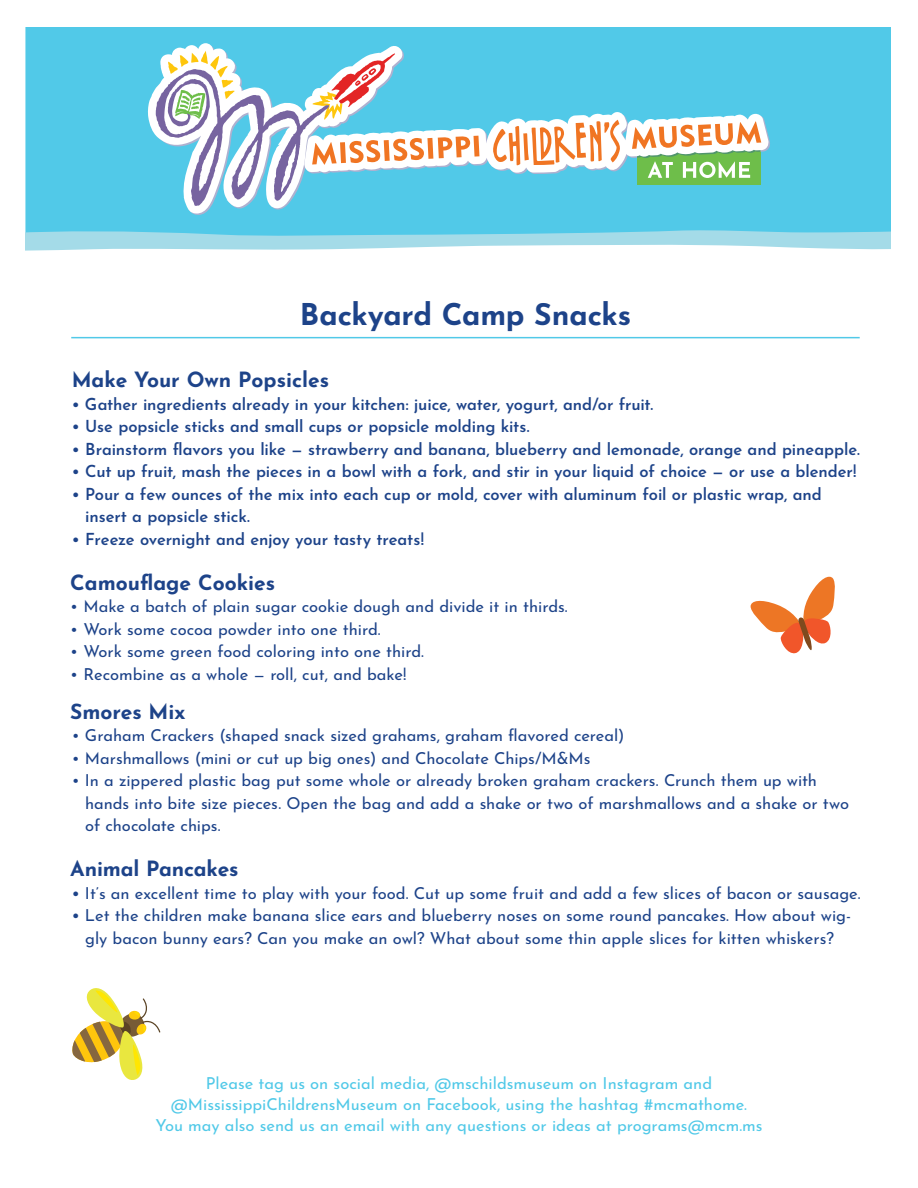
<style>
.page{position:relative;width:918px;height:1188px;background:#fff}
.page>*{position:absolute;margin:0;border:0;box-sizing:border-box;transform-origin:0 0}
.Paragraph_Style_4{font:700 30px "Josefin Sans";letter-spacing:-.01em;color:#1d4389}
.t1{font:700 21px "Josefin Sans";color:#1d4389}
.t2{font:16.5px/22.5px "Josefin Sans";color:#1d4389}
.t3{font:600 16.5px/22.5px "Josefin Sans";letter-spacing:-.005em;color:#1d4389}
.t4{font:16.5px "Josefin Sans";color:#51c9e8}
.s1{font-weight:600}
</style>
<div class="page">
<svg style="left:750px;top:576px;width:85px;height:78px"></svg>
<svg style="left:72px;top:988px;width:88px;height:92px"></svg>
<div style="left:25px;top:27px;width:866px;height:216px;background:#51c9e8"></div>
<svg style="left:25px;top:226px;width:866px;height:25px"></svg>
<svg style="left:148px;top:43px;width:621px;height:171px"></svg>
<hr style="left:71px;top:337px;width:789px;height:1px;background:#51c9e8">
<p class="Paragraph_Style_4" style="left:300px;top:288px;width:333px">Backyard Camp Snacks</p>
<p class="t1" style="left:72px;top:361px;width:259px">Make Your Own Popsicles</p>
<p class="t3" style="left:72px;top:391px;width:583px">• Gather ingredients already in your kitchen: juice, water, yogurt, and/or fruit.</p>
<p class="t3" style="left:72px;top:413px;width:459px">• Use popsicle sticks and small cups or popsicle molding kits.</p>
<p class="t3" style="left:72px;top:436px;width:790px">• Brainstorm flavors you like — strawberry and banana, blueberry and lemonade, orange and pineapple.</p>
<p class="t3" style="left:72px;top:458px;width:786px">• Cut up fruit, mash the pieces in a bowl with a fork, and stir in your liquid of choice — or use a blender!</p>
<p class="t3" style="left:85px;top:481px;width:738px;text-indent:-14px">• Pour a few ounces of the mix into each cup or mold, cover with aluminum foil or plastic wrap, and insert a popsicle stick.</p>
<p class="t3" style="left:72px;top:526px;width:354px">• Freeze overnight and enjoy your tasty treats!</p>
<p class="t1" style="left:70px;top:564px;width:206px">Camouflage Cookies</p>
<p class="t2" style="left:70px;top:593px;width:499px">• Make a batch of plain sugar cookie dough and divide it in thirds.</p>
<p class="t2" style="left:70px;top:616px;width:312px">• Work some cocoa powder into one third.</p>
<p class="t2" style="left:70px;top:638px;width:355px">• Work some green food coloring into one third.</p>
<p class="t2" style="left:70px;top:661px;width:338px">• Recombine as a whole — roll, cut, and bake!</p>
<p class="t1" style="left:70px;top:693px;width:117px">Smores Mix</p>
<p class="t2" style="left:72px;top:722px;width:554px">• Graham Crackers (shaped snack sized grahams, graham flavored cereal)</p>
<p class="t2" style="left:72px;top:745px;width:520px">• Marshmallows (mini or cut up big ones) and Chocolate Chips/M&amp;Ms</p>
<p class="t2" style="left:85px;top:767px;width:766px;text-indent:-14px">• In a zippered plastic bag put some whole or already broken graham crackers. Crunch them up with hands into bite size pieces. Open the bag and add a shake or two of marshmallows and a shake or two of chocolate chips.</p>
<p class="t1" style="left:70px;top:850px;width:170px">Animal Pancakes</p>
<p class="t2" style="left:72px;top:880px;width:790px"><span class="s1">•</span> It’s an excellent time to play with your food. Cut up some fruit and add a few slices of bacon or sausage.</p>
<p class="t2" style="left:72px;top:902px;width:781px;text-align:center"><span class="s1">•</span> Let the children make banana slice ears and blueberry noses on some round pancakes. How about wig&shy;gly bacon bunny ears? Can you make an owl? What about some thin apple slices for kitten whiskers?</p>
<p class="t4" style="left:206px;top:1070px;width:508px">Please tag us on social media, @mschildsmuseum on Instagram and</p>
<p class="t4" style="left:171px;top:1091px;width:578px">@MississippiChildrensMuseum on Facebook, using the hashtag #mcmathome.</p>
<p class="t4" style="left:155px;top:1112px;width:609px">You may also send us an email with any questions or ideas at programs@mcm.ms</p>
</div>
